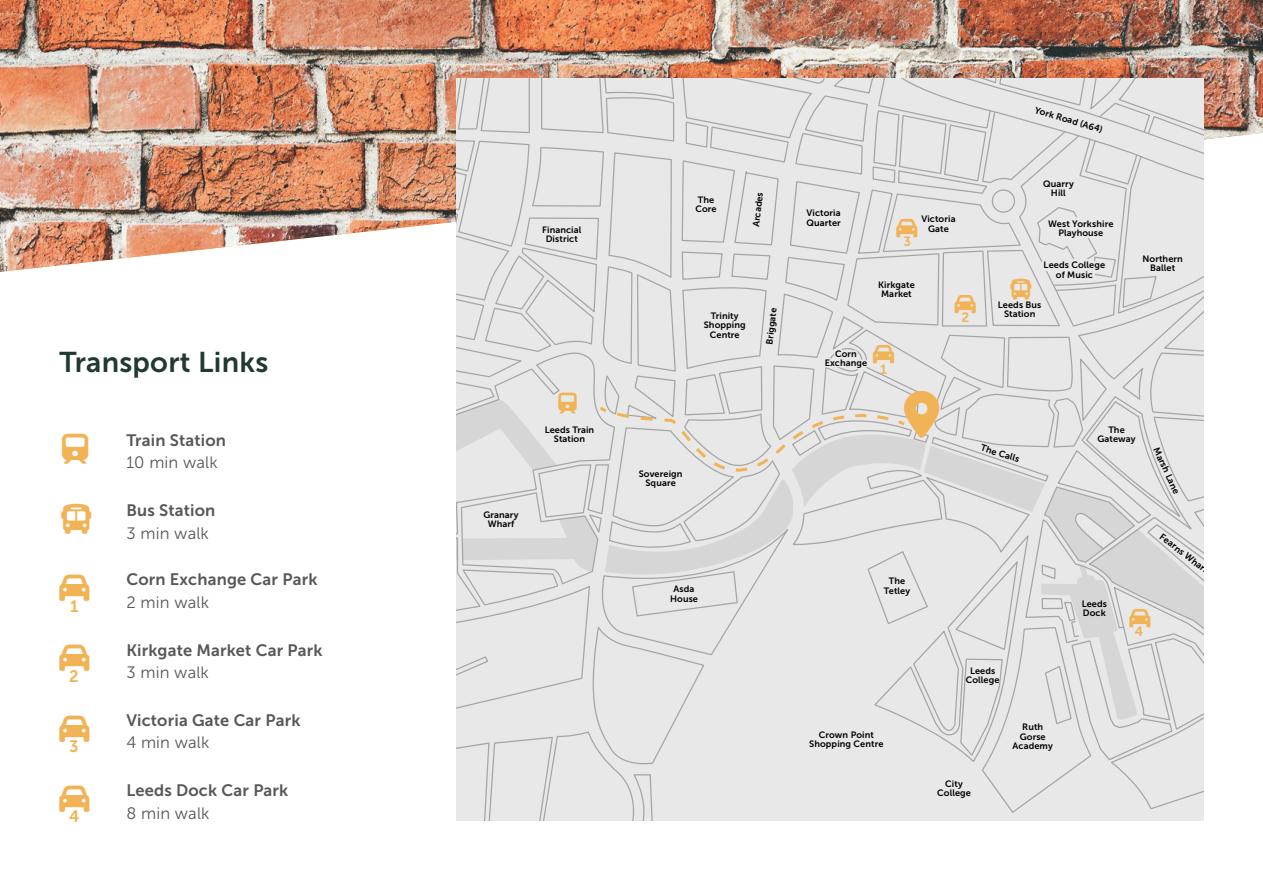
<style>
.page{position:relative;width:1263px;height:893px;background:#fff}
.page>*{position:absolute;margin:0;border:0;box-sizing:border-box;transform-origin:0 0}
.t1{font:28.5px "Museo Sans 700";letter-spacing:.01em;color:#213a2f}
.t2{font:16.5px "Museo Sans 700";letter-spacing:.01em;color:#575756}
.t3{font:16.5px "Museo Sans 300";letter-spacing:.01em;color:#575756}
.t4{font:16.5px "Museo Sans 700";color:#f1b355}
.t5{font:13.5px "Museo Sans 700";color:#f1b355}
.t6{font:9.15px/9.1px "Museo Sans 700";letter-spacing:.01em;color:#000;text-align:center}
</style>
<div class="page">
<img style="left:0;top:0;width:1263px;height:272px">
<svg style="left:456px;top:79px;width:747px;height:742px;background:#e3e3e3"></svg>
<h1 class="t1" style="left:60px;top:346px;width:210px">Transport Links</h1>
<h2 class="t4" style="left:70px;top:597px;width:10px">1</h2>
<h2 class="t4" style="left:69px;top:667px;width:11px">2</h2>
<h2 class="t4" style="left:69px;top:737px;width:11px">3</h2>
<h2 class="t4" style="left:69px;top:807px;width:12px">4</h2>
<h2 class="t2" style="left:126px;top:431px;width:101px">Train Station</h2>
<h2 class="t3" style="left:126px;top:454px;width:93px">10 min walk</h2>
<h2 class="t2" style="left:126px;top:501px;width:90px">Bus Station</h2>
<h2 class="t3" style="left:126px;top:524px;width:84px">3 min walk</h2>
<h2 class="t2" style="left:126px;top:570px;width:193px">Corn Exchange Car Park</h2>
<h2 class="t3" style="left:126px;top:593px;width:84px">2 min walk</h2>
<h2 class="t2" style="left:126px;top:641px;width:198px">Kirkgate Market Car Park</h2>
<h2 class="t3" style="left:126px;top:663px;width:84px">3 min walk</h2>
<h2 class="t2" style="left:126px;top:711px;width:176px">Victoria Gate Car Park</h2>
<h2 class="t3" style="left:126px;top:734px;width:85px">4 min walk</h2>
<h2 class="t2" style="left:126px;top:781px;width:163px">Leeds Dock Car Park</h2>
<h2 class="t3" style="left:126px;top:804px;width:85px">8 min walk</h2>
<p class="t6" style="left:542px;top:225px;width:41px">Financial<br>District</p>
<p class="t6" style="left:545px;top:425px;width:51px">Leeds Train<br>Station</p>
<p class="t6" style="left:483px;top:510px;width:37px">Granary<br>Wharf</p>
<p class="t6" style="left:695px;top:195px;width:23px;text-align:left">The<br>Core</p>
<p class="t6" style="left:751px;top:226px;width:36px;rotate:-83deg">Arcades</p>
<p class="t6" style="left:704px;top:311px;width:43px">Trinity<br>Shopping<br>Centre</p>
<p class="t6" style="left:765px;top:344px;width:39px;rotate:-83deg">Briggate</p>
<p class="t6" style="left:639px;top:469px;width:45px">Sovereign<br>Square</p>
<p class="t6" style="left:670px;top:585px;width:29px">Asda<br>House</p>
<p class="t6" style="left:1036px;top:105px;width:72px;rotate:17deg">York Road (A64)</p>
<p class="t6" style="left:806px;top:209px;width:36px;text-align:left">Victoria<br>Quarter</p>
<h3 class="t5" style="left:903px;top:234px;width:9px">3</h3>
<p class="t6" style="left:921px;top:215px;width:36px">Victoria<br>Gate</p>
<p class="t6" style="left:878px;top:280px;width:38px">Kirkgate<br>Market</p>
<p class="t6" style="left:825px;top:349px;width:44px">Corn<br>Exchange</p>
<h3 class="t5" style="left:880px;top:362px;width:8px">1</h3>
<h3 class="t5" style="left:961px;top:310px;width:9px">2</h3>
<p class="t6" style="left:1043px;top:179px;width:32px">Quarry<br>Hill</p>
<p class="t6" style="left:1048px;top:219px;width:67px">West Yorkshire<br>Playhouse</p>
<p class="t6" style="left:1044px;top:261px;width:63px">Leeds College of Music</p>
<p class="t6" style="left:998px;top:300px;width:45px">Leeds Bus<br>Station</p>
<p class="t6" style="left:1142px;top:254px;width:42px">Northern<br>Ballet</p>
<p class="t6" style="left:884px;top:577px;width:28px">The<br>Tetley</p>
<p class="t6" style="left:982px;top:443px;width:42px;rotate:18deg">The Calls</p>
<p class="t6" style="left:966px;top:666px;width:35px">Leeds<br>College</p>
<p class="t6" style="left:1097px;top:425px;width:40px">The<br>Gateway</p>
<p class="t6" style="left:1160px;top:446px;width:52px;rotate:65deg">Marsh Lane</p>
<p class="t6" style="left:1082px;top:599px;width:27px;text-align:left">Leeds<br>Dock</p>
<p class="t6" style="left:1163px;top:532px;width:59px;rotate:37deg">Fearns Wharf</p>
<h3 class="t5" style="left:1135px;top:624px;width:10px">4</h3>
<p class="t6" style="left:809px;top:730px;width:76px">Crown Point<br>Shopping Centre</p>
<p class="t6" style="left:937px;top:779px;width:35px">City<br>College</p>
<p class="t6" style="left:1012px;top:723px;width:42px">Ruth<br>Gorse<br>Academy</p>
</div>
